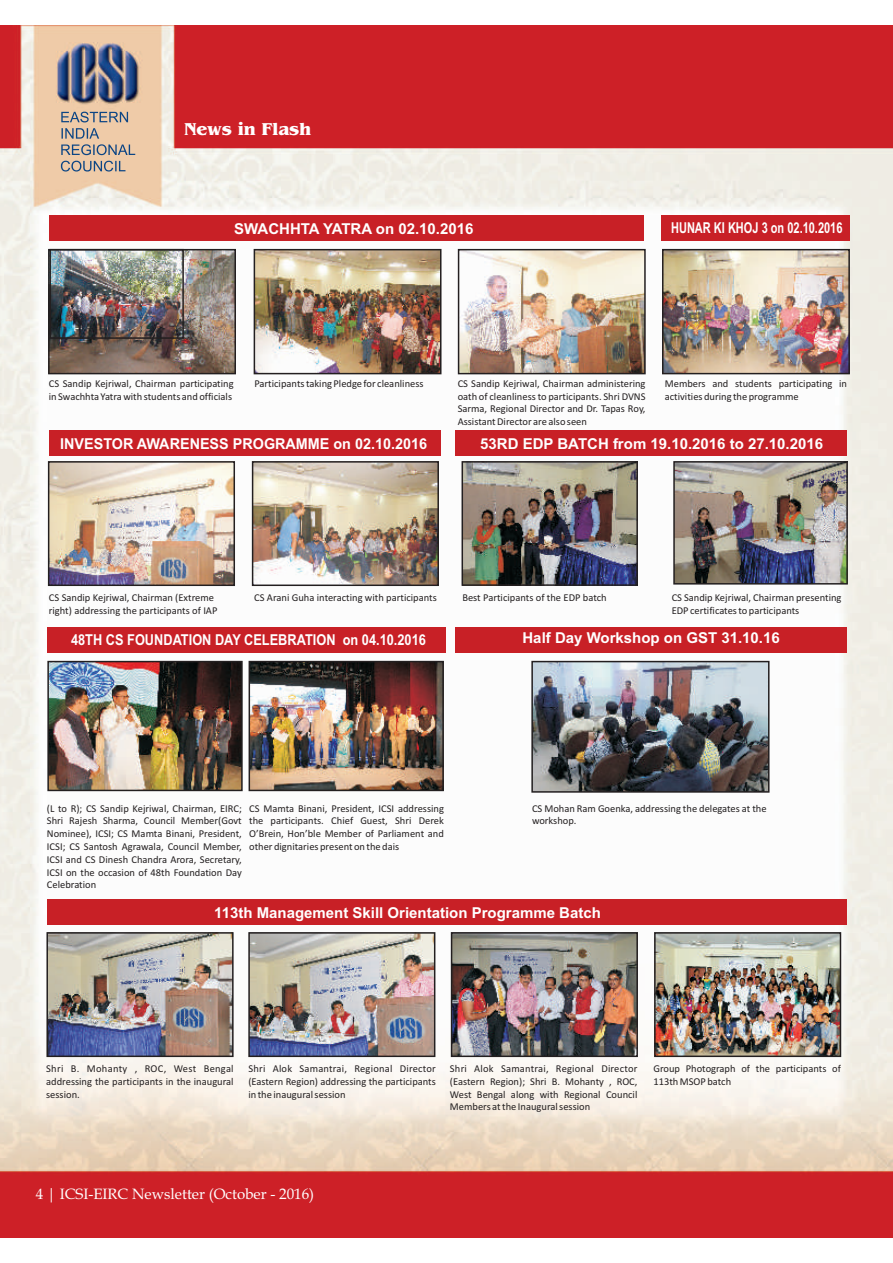
<style>
.page{position:relative;width:893px;height:1263px;background:#fff}
.page>*{position:absolute;margin:0;border:0;box-sizing:border-box;transform-origin:0 0}
.t1{font:700 18px "Bangkok";color:#fff}
.t2{font:700 15px "Arial";color:#fff}
.t3{font:700 15px "Arial";color:#fff;scale:.85 1}
.t4{font:700 15px "Arial";color:#fff;scale:.96 1}
.t5{font:15px "Book Antiqua";color:#fff}
.t6{font:700 15px "Arial";color:#fff;scale:.73 1}
.t7{font:10.5px/12.8px "Calibri";color:#231f20}
</style>
<div class="page">
<img style="left:0;top:26px;width:893px;height:1211px">
<img style="left:257px;top:252px;width:181px;height:119px">
<img style="left:51px;top:252px;width:182px;height:119px">
<div style="left:50px;top:216px;width:594px;height:25px;background:#c82026"></div>
<div style="left:48px;top:249px;width:188px;height:125px;border:2px solid #231f20"></div>
<div style="left:47px;top:627px;width:398px;height:25px;background:#c82026"></div>
<div style="left:254px;top:249px;width:187px;height:125px;border:2px solid #231f20"></div>
<div style="left:49px;top:249px;width:135px;height:90px;border:2px solid #231f20"></div>
<img style="left:50px;top:664px;width:190px;height:124px">
<img style="left:252px;top:664px;width:189px;height:124px">
<div style="left:47px;top:661px;width:196px;height:130px;border:2px solid #231f20"></div>
<div style="left:249px;top:661px;width:195px;height:130px;border:2px solid #231f20"></div>
<img style="left:49px;top:935px;width:182px;height:119px">
<div style="left:46px;top:932px;width:188px;height:125px;border:2px solid #231f20"></div>
<img style="left:251px;top:935px;width:181px;height:119px">
<div style="left:248px;top:932px;width:187px;height:125px;border:2px solid #231f20"></div>
<div style="left:47px;top:899px;width:800px;height:26px;background:#c82026"></div>
<img style="left:534px;top:664px;width:232px;height:126px">
<div style="left:531px;top:661px;width:238px;height:132px;border:2px solid #231f20"></div>
<svg style="left:61px;top:112px;width:74px;height:60px;background:#c2b0a0"></svg>
<img style="left:461px;top:252px;width:182px;height:119px">
<img style="left:665px;top:252px;width:182px;height:119px">
<div style="left:662px;top:249px;width:188px;height:125px;border:2px solid #231f20"></div>
<div style="left:458px;top:249px;width:188px;height:125px;border:2px solid #231f20"></div>
<div style="left:661px;top:215px;width:188px;height:25px;background:#c82026"></div>
<div style="left:49px;top:431px;width:391px;height:25px;background:#c82026"></div>
<img style="left:51px;top:464px;width:181px;height:119px">
<div style="left:48px;top:461px;width:187px;height:125px;border:2px solid #231f20"></div>
<img style="left:255px;top:464px;width:181px;height:119px">
<div style="left:252px;top:461px;width:187px;height:125px;border:2px solid #231f20"></div>
<img style="left:464px;top:464px;width:171px;height:119px">
<div style="left:461px;top:461px;width:177px;height:125px;border:2px solid #231f20"></div>
<img style="left:676px;top:464px;width:169px;height:117px">
<div style="left:673px;top:461px;width:175px;height:123px;border:2px solid #231f20"></div>
<div style="left:456px;top:431px;width:391px;height:25px;background:#c82026"></div>
<div style="left:455px;top:627px;width:392px;height:25px;background:#c82026"></div>
<img style="left:657px;top:935px;width:181px;height:119px">
<div style="left:654px;top:932px;width:187px;height:125px;border:2px solid #231f20"></div>
<img style="left:454px;top:935px;width:181px;height:119px">
<div style="left:451px;top:932px;width:187px;height:125px;border:2px solid #231f20"></div>
<h1 class="t1" style="left:184px;top:118px;width:128px">News in Flash</h1>
<h2 class="t2" style="left:234px;top:223px;width:241px">SWACHHTA YATRA on 02.10.2016</h2>
<h2 class="t6" style="left:671px;top:222px;width:236px">HUNAR KI KHOJ 3 on 02.10.2016</h2>
<p class="t7" style="left:254px;top:378px;width:171px">Participants taking Pledge for cleanliness</p>
<p class="t7" style="left:458px;top:378px;width:189px;text-align:justify">CS Sandip Kejriwal, Chairman administering oath of cleanliness to participants. Shri DVNS Sarma, Regional Director and Dr. Tapas Roy, Assistant Director are also seen</p>
<p class="t7" style="left:49px;top:378px;width:186px">CS Sandip Kejriwal, Chairman participating in Swachhta Yatra with students and officials</p>
<p class="t7" style="left:665px;top:378px;width:184px">Members and students participating in activities during the programme</p>
<h2 class="t4" style="left:60px;top:438px;width:384px">INVESTOR AWARENESS PROGRAMME on 02.10.2016</h2>
<h2 class="t2" style="left:480px;top:438px;width:344px">53RD EDP BATCH from 19.10.2016 to 27.10.2016</h2>
<p class="t7" style="left:49px;top:592px;width:170px">CS Sandip Kejriwal, Chairman (Extreme right) addressing the participants of IAP</p>
<p class="t7" style="left:462px;top:592px;width:146px">Best Participants of the EDP batch</p>
<h2 class="t2" style="left:522px;top:632px;width:259px">Half Day Workshop on GST 31.10.16</h2>
<p class="t7" style="left:254px;top:592px;width:184px">CS Arani Guha interacting with participants</p>
<p class="t7" style="left:672px;top:592px;width:171px">CS Sandip Kejriwal, Chairman presenting<br>EDP certificates to participants</p>
<h2 class="t3" style="left:71px;top:634px;width:419px">48TH CS FOUNDATION DAY CELEBRATION on 04.10.2016</h2>
<p class="t7" style="left:47px;top:802px;width:196px;text-align:justify">(L to R); CS Sandip Kejriwal, Chairman, EIRC; Shri Rajesh Sharma, Council Member(Govt Nominee), ICSI; CS Mamta Binani, President, ICSI; CS Santosh Agrawala, Council Member, ICSI and CS Dinesh Chandra Arora, Secretary, ICSI on the occasion of 48th Foundation Day Celebration</p>
<p class="t7" style="left:532px;top:802px;width:236px">CS Mohan Ram Goenka, addressing the delegates at the workshop.</p>
<p class="t7" style="left:249px;top:802px;width:196px;text-align:justify">CS Mamta Binani, President, ICSI addressing the participants. Chief Guest, Shri Derek O’Brein, Hon’ble Member of Parliament and other dignitaries present on the dais</p>
<h2 class="t2" style="left:214px;top:907px;width:388px">113th Management Skill Orientation Programme Batch</h2>
<p class="t7" style="left:46px;top:1063px;width:189px;text-align:justify">Shri B. Mohanty , ROC, West Bengal addressing the participants in the inaugural session.</p>
<p class="t7" style="left:248px;top:1063px;width:189px;text-align:justify">Shri Alok Samantrai, Regional Director (Eastern Region) addressing the participants in the inaugural session</p>
<p class="t7" style="left:450px;top:1063px;width:189px;text-align:justify">Shri Alok Samantrai, Regional Director (Eastern Region); Shri B. Mohanty , ROC, West Bengal along with Regional Council Members at the Inaugural session</p>
<p class="t7" style="left:653px;top:1063px;width:189px">Group Photograph of the participants of<br>113th MSOP batch</p>
<h2 class="t5" style="left:36px;top:1188px;width:280px">4 | ICSI-EIRC Newsletter (October - 2016)</h2>
</div>
